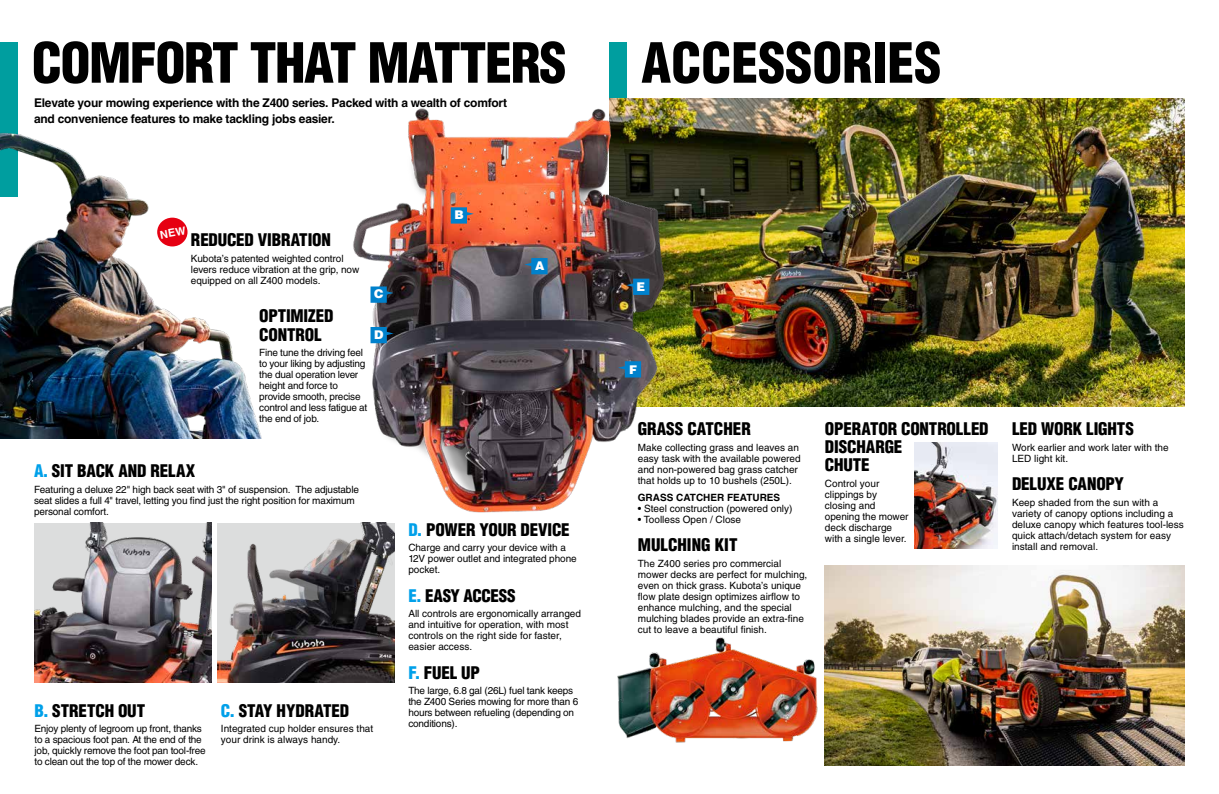
<style>
.page{position:relative;width:1219px;height:794px;background:#fff}
.page>*{position:absolute;margin:0;border:0;box-sizing:border-box;transform-origin:0 0}
.t1{font:900 condensed 54px "Helvetica";letter-spacing:-.025em;color:#000}
.t2{font:900 condensed 54px "Helvetica";color:#000}
.t3{font:900 condensed 17px/18px "Helvetica";letter-spacing:-.01em;color:#000}
.t4{font:700 12px/16px "Helvetica";letter-spacing:-.02em;color:#000}
.t5{font:900 12px "Helvetica";color:#fff}
.t6{font:10px/11px "Helvetica";color:#000}
.t7{font:10px/11px "Helvetica";letter-spacing:-.02em;color:#000}
.t8{font:700 10px "Helvetica";color:#000}
.s1{color:#00a0e9}
</style>
<div class="page">
<div style="left:609px;top:43px;width:18px;height:154px;background:#009e9f"></div>
<img style="left:609px;top:98px;width:576px;height:309px">
<img style="left:34px;top:523px;width:177px;height:159px">
<img style="left:217px;top:523px;width:178px;height:159px">
<img style="left:357px;top:103px;width:328px;height:410px">
<div style="left:0;top:43px;width:18px;height:154px;background:#009e9f"></div>
<div style="left:254px;top:304px;width:118px;height:125px;background:#fff"></div>
<img style="left:617px;top:633px;width:208px;height:115px">
<svg style="left:451px;top:207px;width:23px;height:17px"></svg>
<svg style="left:370px;top:286px;width:24px;height:17px"></svg>
<svg style="left:370px;top:327px;width:24px;height:16px"></svg>
<svg style="left:626px;top:279px;width:23px;height:16px"></svg>
<svg style="left:618px;top:361px;width:23px;height:16px"></svg>
<div style="left:29px;top:92px;width:484px;height:39px;background:#fff"></div>
<img style="left:914px;top:442px;width:84px;height:107px">
<img style="left:825px;top:565px;width:360px;height:201px">
<img style="left:0;top:133px;width:262px;height:306px">
<svg style="left:524px;top:258px;width:24px;height:16px"></svg>
<div style="left:186px;top:228px;width:178px;height:63px;background:#fff"></div>
<div style="left:157px;top:218px;width:31px;height:28px;background:#e60012;border-radius:50%"></div>
<h1 class="t1" style="left:32px;top:29px;width:536px">COMFORT THAT MATTERS</h1>
<h1 class="t2" style="left:641px;top:29px;width:302px">ACCESSORIES</h1>
<p class="t4" style="left:34px;top:95px;width:474px">Elevate your mowing experience with the Z400 series. Packed with a wealth of comfort and convenience features to make tackling jobs easier.</p>
<h2 class="t3" style="left:191px;top:231px;width:141px">REDUCED VIBRATION</h2>
<p class="t6" style="left:191px;top:253px;width:170px">Kubota’s patented weighted control levers reduce vibration at the grip, now equipped on all Z400 models.</p>
<p class="t5" style="left:374px;top:286px;width:11px">C</p>
<p class="t5" style="left:374px;top:327px;width:11px">D</p>
<h2 class="t3" style="left:259px;top:307px;width:76px">OPTIMIZED<br>CONTROL</h2>
<p class="t7" style="left:259px;top:347px;width:110px">Fine tune the driving feel to your liking by adjusting the dual operation lever height and force to provide smooth, precise control and less fatigue at the end of job.</p>
<h2 class="t3" style="left:34px;top:462px;width:163px"><span class="s1">A.</span> SIT BACK AND RELAX</h2>
<p class="t6" style="left:34px;top:484px;width:326px">Featuring a deluxe 22" high back seat with 3" of suspension. The adjustable seat slides a full 4" travel, letting you find just the right position for maximum personal comfort.</p>
<h2 class="t3" style="left:35px;top:701px;width:112px"><span class="s1">B.</span> STRETCH OUT</h2>
<p class="t7" style="left:35px;top:723px;width:173px">Enjoy plenty of legroom up front, thanks to a spacious foot pan. At the end of the job, quickly remove the foot pan tool-free to clean out the top of the mower deck.</p>
<h2 class="t3" style="left:221px;top:701px;width:130px"><span class="s1">C.</span> STAY HYDRATED</h2>
<p class="t6" style="left:221px;top:723px;width:154px">Integrated cup holder ensures that your drink is always handy.</p>
<p class="t5" style="left:454px;top:207px;width:11px">B</p>
<p class="t5" style="left:535px;top:258px;width:11px">A</p>
<h2 class="t3" style="left:408px;top:520px;width:163px"><span class="s1">D.</span> POWER YOUR DEVICE</h2>
<p class="t6" style="left:408px;top:542px;width:170px">Charge and carry your device with a<br>12V power outlet and integrated phone pocket.</p>
<h2 class="t3" style="left:408px;top:586px;width:109px"><span class="s1">E.</span> EASY ACCESS</h2>
<p class="t6" style="left:408px;top:608px;width:174px">All controls are ergonomically arranged and intuitive for operation, with most controls on the right side for faster, easier access.</p>
<h2 class="t3" style="left:408px;top:663px;width:73px"><span class="s1">F.</span> FUEL UP</h2>
<p class="t7" style="left:408px;top:685px;width:171px">The large, 6.8 gal (26L) fuel tank keeps the Z400 Series mowing for more than 6 hours between refueling (depending on conditions).</p>
<p class="t5" style="left:636px;top:279px;width:10px">E</p>
<p class="t5" style="left:629px;top:361px;width:10px">F</p>
<h2 class="t3" style="left:638px;top:420px;width:114px">GRASS CATCHER</h2>
<p class="t6" style="left:638px;top:442px;width:164px">Make collecting grass and leaves an easy task with the available powered and non-powered bag grass catcher that holds up to 10 bushels (250L).</p>
<p class="t8" style="left:638px;top:491px;width:144px">GRASS CATCHER FEATURES</p>
<p class="t6" style="left:638px;top:503px;width:156px">• Steel construction (powered only)</p>
<p class="t6" style="left:638px;top:514px;width:105px">• Toolless Open / Close</p>
<h2 class="t3" style="left:638px;top:536px;width:101px">MULCHING KIT</h2>
<p class="t6" style="left:638px;top:558px;width:171px">The Z400 series pro commercial mower decks are perfect for mulching, even on thick grass. Kubota’s unique flow plate design optimizes airflow to enhance mulching, and the special mulching blades provide an extra-fine cut to leave a beautiful finish.</p>
<h2 class="t3" style="left:825px;top:420px;width:165px">OPERATOR CONTROLLED<br>DISCHARGE<br>CHUTE</h2>
<p class="t6" style="left:825px;top:478px;width:85px">Control your clippings by closing and opening the mower deck discharge with a single lever.</p>
<h2 class="t3" style="left:1012px;top:420px;width:123px">LED WORK LIGHTS</h2>
<p class="t6" style="left:1012px;top:442px;width:158px">Work earlier and work later with the<br>LED light kit.</p>
<h2 class="t3" style="left:1012px;top:475px;width:114px">DELUXE CANOPY</h2>
<p class="t6" style="left:1012px;top:497px;width:173px">Keep shaded from the sun with a variety of canopy options including a deluxe canopy which features tool-less quick attach/detach system for easy install and removal.</p>
</div>
